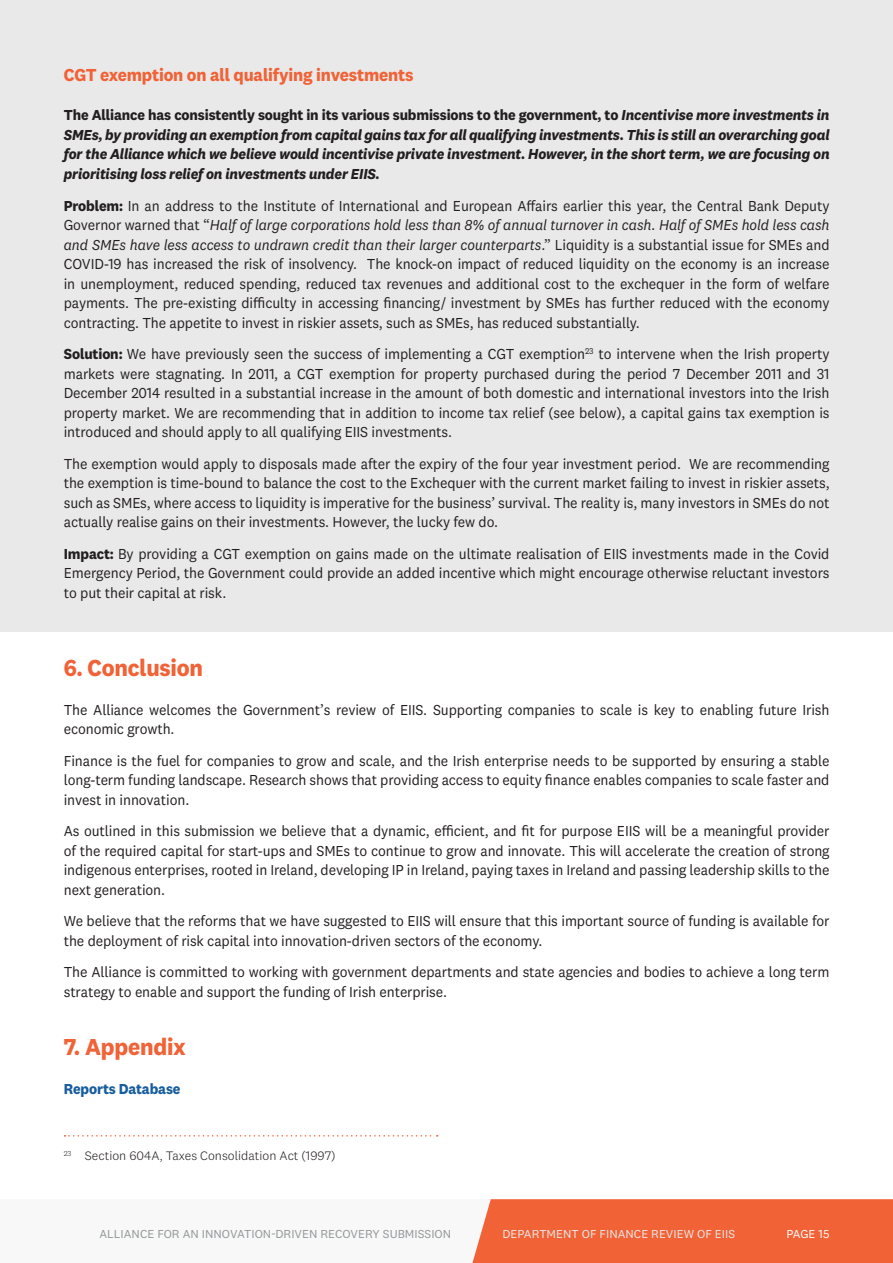
<style>
.page{position:relative;width:893px;height:1263px;background:#fff}
.page>*{position:absolute;margin:0;border:0;box-sizing:border-box;transform-origin:0 0}
.Heading_1{font:700 24px "National 2";letter-spacing:-.01em;color:#f16236;scale:.95 1}
.Heading_3{font:700 18px "National 2";letter-spacing:-.01em;color:#f16236;scale:.95 1}
.Heading_1-2{font:15px/19.5px "National 2";letter-spacing:-.01em;color:#231f20;text-align:justify;scale:.95 1}
.t1{font:italic 700 15px/19.5px "National 2";letter-spacing:-.01em;color:#231f20;text-align:justify;scale:.95 1}
.Heading_1-3{font:700 15px "National 2";letter-spacing:-.01em;color:#175d9e;scale:.95 1}
.t2{font:300 12.75px "National 2";color:#231f20}
.t3{font:12px "National 2";color:#939698}
.t4{font:12px "National 2";color:#e9e9e9}
.t5{font:12px "National 2";letter-spacing:-.01em;color:#fff}
.s1{font-style:normal}
.s2{font-weight:700}
.s3{font-style:italic}
</style>
<div class="page">
<div style="left:0;top:0;width:893px;height:631px;background:#e9e9e9"></div>
<div style="left:0;top:1199px;width:893px;height:64px;background:#f7f8f7"></div>
<div style="left:472px;top:1199px;width:421px;height:64px;background:#f16236"></div>
<svg style="left:65px;top:1135px;width:373px;height:1px"></svg>
<p class="Heading_3" style="left:64px;top:64px;width:370px">CGT exemption on all qualifying investments</p>
<p class="t1" style="left:64px;top:105px;width:808px"><span class="s1">The Alliance has consistently sought in its various submissions to the government, to</span> Incentivise more investments in SMEs, by providing an exemption from capital gains tax for all qualifying investments. This is still an overarching goal for the Alliance which we believe would incentivise private investment. However, in the short term, we are focusing on prioritising loss relief on investments under EIIS.</p>
<p class="Heading_1-2" style="left:64px;top:196px;width:808px"><span class="s2">Problem:</span> In an address to the Institute of International and European Affairs earlier this year, the Central Bank Deputy Governor warned that “<span class="s3">Half of large corporations hold less than 8% of annual turnover in cash. Half of SMEs hold less cash and SMEs have less access to undrawn credit than their larger counterparts</span>.” Liquidity is a substantial issue for SMEs and COVID-19 has increased the risk of insolvency. The knock-on impact of reduced liquidity on the economy is an increase in unemployment, reduced spending, reduced tax revenues and additional cost to the exchequer in the form of welfare payments. The pre-existing difficulty in accessing financing/ investment by SMEs has further reduced with the economy contracting. The appetite to invest in riskier assets, such as SMEs, has reduced substantially.</p>
<p class="Heading_1-2" style="left:64px;top:344px;width:808px"><span class="s2">Solution:</span> We have previously seen the success of implementing a CGT exemption<sup>23</sup> to intervene when the Irish property markets were stagnating. In 2011, a CGT exemption for property purchased during the period 7 December 2011 and 31<br>December 2014 resulted in a substantial increase in the amount of both domestic and international investors into the Irish property market. We are recommending that in addition to income tax relief (see below), a capital gains tax exemption is introduced and should apply to all qualifying EIIS investments.</p>
<p class="Heading_1-2" style="left:64px;top:454px;width:808px">The exemption would apply to disposals made after the expiry of the four year investment period. We are recommending the exemption is time-bound to balance the cost to the Exchequer with the current market failing to invest in riskier assets, such as SMEs, where access to liquidity is imperative for the business’ survival. The reality is, many investors in SMEs do not actually realise gains on their investments. However, the lucky few do.</p>
<p class="Heading_1-2" style="left:64px;top:544px;width:808px"><span class="s2">Impact:</span> By providing a CGT exemption on gains made on the ultimate realisation of EIIS investments made in the Covid Emergency Period, the Government could provide an added incentive which might encourage otherwise reluctant investors to put their capital at risk.</p>
<p class="Heading_1" style="left:64px;top:652px;width:148px">6. Conclusion</p>
<p class="Heading_1-2" style="left:64px;top:700px;width:807px">The Alliance welcomes the Government’s review of EIIS. Supporting companies to scale is key to enabling future Irish economic growth.</p>
<p class="Heading_1-2" style="left:64px;top:751px;width:807px">Finance is the fuel for companies to grow and scale, and the Irish enterprise needs to be supported by ensuring a stable long-term funding landscape. Research shows that providing access to equity finance enables companies to scale faster and invest in innovation.</p>
<p class="Heading_1-2" style="left:64px;top:821px;width:808px">As outlined in this submission we believe that a dynamic, efficient, and fit for purpose EIIS will be a meaningful provider of the required capital for start-ups and SMEs to continue to grow and innovate. This will accelerate the creation of strong indigenous enterprises, rooted in Ireland, developing IP in Ireland, paying taxes in Ireland and passing leadership skills to the next generation.</p>
<p class="Heading_1-2" style="left:64px;top:911px;width:808px">We believe that the reforms that we have suggested to EIIS will ensure that this important source of funding is available for the deployment of risk capital into innovation-driven sectors of the economy.</p>
<p class="Heading_1-2" style="left:64px;top:962px;width:807px">The Alliance is committed to working with government departments and state agencies and bodies to achieve a long term strategy to enable and support the funding of Irish enterprise.</p>
<p class="Heading_1" style="left:64px;top:1032px;width:130px">7. Appendix</p>
<p class="Heading_1-3" style="left:64px;top:1080px;width:124px">Reports Database</p>
<p class="t2" style="left:64px;top:1148px;width:273px"><sup>23</sup> Section 604A, Taxes Consolidation Act (1997)</p>
<p class="t3" style="left:100px;top:1226px;width:353px">ALLIANCE FOR AN INNOVATION-DRIVEN RECOVERY SUBMISSION</p>
<p class="t4" style="left:502px;top:1226px;width:234px">DEPARTMENT OF FINANCE REVIEW OF EIIS</p>
<p class="t5" style="left:786px;top:1226px;width:45px">PAGE 15</p>
</div>
